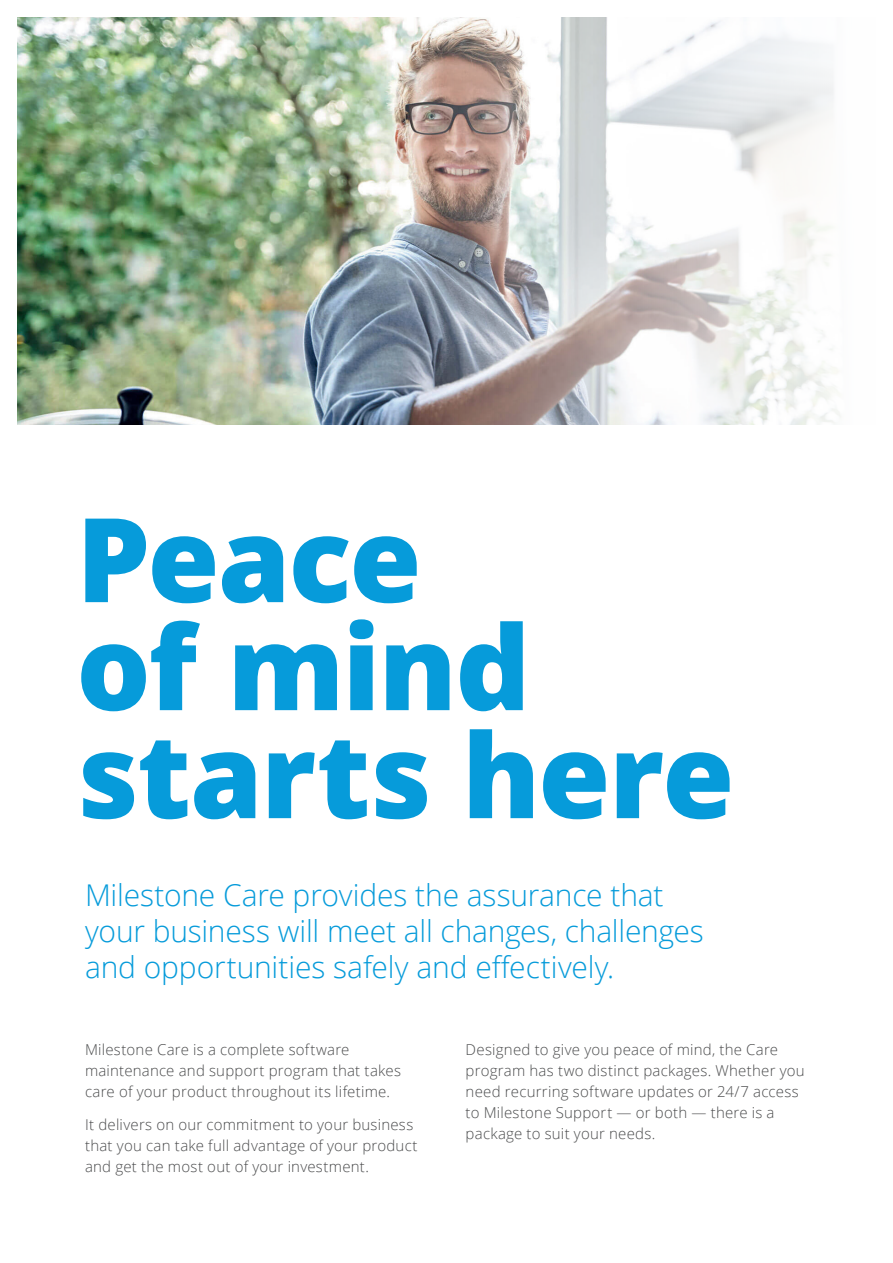
<style>
.page{position:relative;width:893px;height:1263px;background:#fff}
.page>*{position:absolute;margin:0;border:0;box-sizing:border-box;transform-origin:0 0}
.t1{font:800 117px/108px "Open Sans";letter-spacing:-.015em;color:#069bda}
.t2{font:300 30px/36px "Open Sans";letter-spacing:-.005em;color:#069bda}
.t3{font:300 15px/21px "Open Sans";letter-spacing:.015em;color:#4b4c4d}
</style>
<div class="page">
<img style="left:17px;top:17px;width:824px;height:408px">
<h1 class="t1" style="left:76px;top:499px;width:660px">Peace<br>of mind starts here</h1>
<h2 class="t2" style="left:85px;top:876px;width:620px">Milestone Care provides the assurance that your business will meet all changes, challenges and opportunities safely and effectively.</h2>
<p class="t3" style="left:85px;top:1038px;width:317px">Milestone Care is a complete software maintenance and support program that takes care of your product throughout its lifetime.</p>
<p class="t3" style="left:85px;top:1114px;width:334px">It delivers on our commitment to your business that you can take full advantage of your product and get the most out of your investment.</p>
<p class="t3" style="left:466px;top:1038px;width:341px">Designed to give you peace of mind, the Care program has two distinct packages. Whether you need recurring software updates or 24/7 access to Milestone Support — or both — there is a package to suit your needs.</p>
</div>
